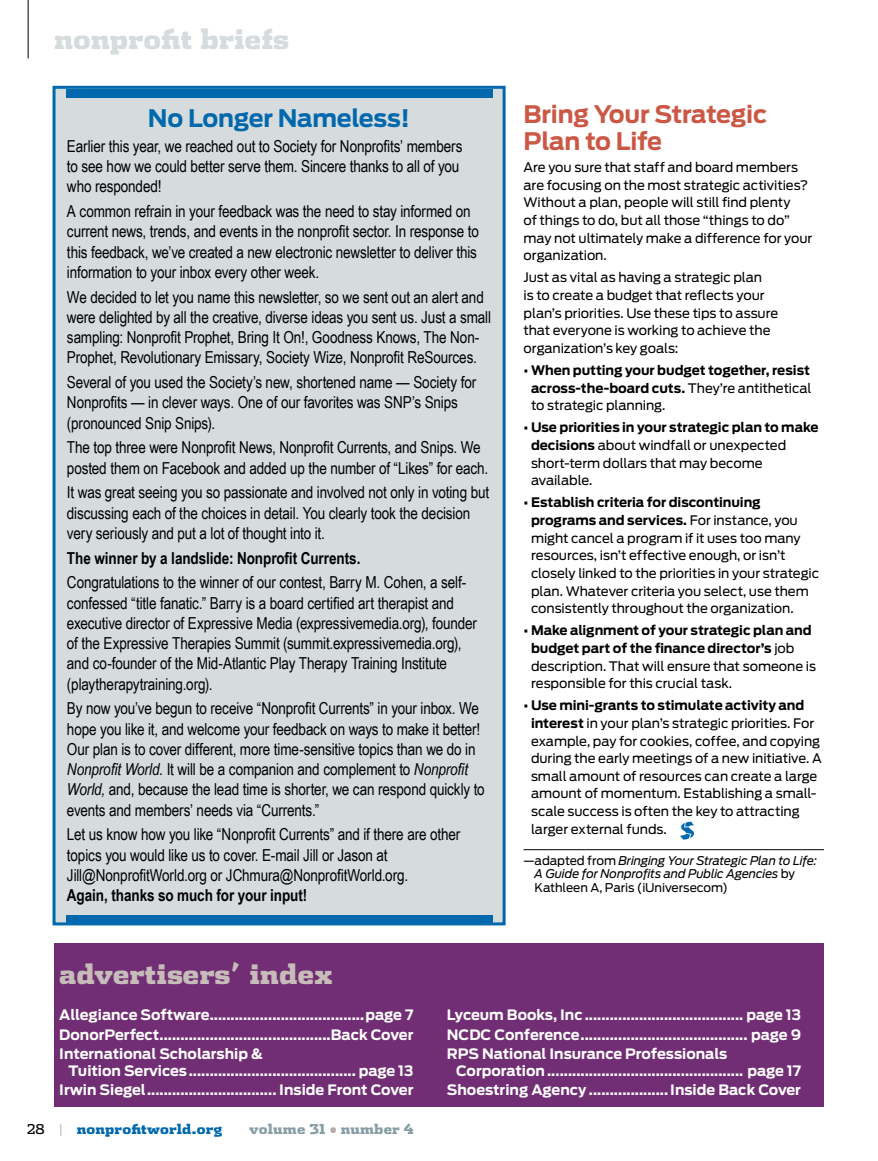
<style>
.page{position:relative;width:878px;height:1161px;background:#fff}
.page>*{position:absolute;margin:0;border:0;box-sizing:border-box;transform-origin:0 0}
.t1{font:900 27px "Dispatch";color:#c6bcb9}
.t2{font:900 27px "Dispatch";color:#d6dbdd}
.t3{font:700 24px/27px "Antenna";letter-spacing:-.01em;color:#cb5845}
.t4{font:700 24px "Antenna";letter-spacing:-.01em;color:#0068ac}
.t5{font:16.5px/20.2px "Arial Narrow";letter-spacing:-.01em;color:#000}
.t6{font:700 16.5px "Arial Narrow";letter-spacing:-.005em;color:#000}
.t7{font:700 14.25px/19.5px "Antenna";color:#fff;text-align:justify}
.t8{font:900 13.5px "Dispatch";letter-spacing:.01em;color:#0068ac}
.t9{font:900 13.5px "Dispatch";letter-spacing:.015em;color:#889ea6}
.t10{font:13.05px/17.7px "Antenna";letter-spacing:-.005em;color:#000}
.t11{font:700 13.05px/17.7px "Antenna";letter-spacing:-.005em;color:#000;text-align:justify}
.t12{font:italic 12px/13.5px "Antenna";letter-spacing:-.01em;color:#000}
.s1{font-style:italic}
.s2{font-weight:400}
.s3{font-weight:700}
.s4{font-style:normal}
.s5{font-weight:400;color:#000}
.s6{font-weight:400;color:#bcbec0}
.s7{color:#b6aaa7}
</style>
<div class="page">
<div style="left:52px;top:86px;width:453px;height:839px;background:#d6dbdd;border:3px solid #0068ac"></div>
<hr style="left:28px;top:0;width:1px;height:58px;background:#000">
<hr style="left:523px;top:849px;width:301px;height:1px;background:#000">
<svg style="left:680px;top:822px;width:14px;height:18px"></svg>
<div style="left:54px;top:943px;width:770px;height:164px;background:#722e74"></div>
<div style="left:66px;top:89px;width:426px;height:9px;background:#0068ac"></div>
<div style="left:66px;top:915px;width:426px;height:9px;background:#0068ac"></div>
<h1 class="t2" style="left:54px;top:20px;width:237px">nonprofit briefs</h1>
<h2 class="t4" style="left:148px;top:104px;width:264px">No Longer Nameless!</h2>
<p class="t5" style="left:67px;top:135px;width:397px">Earlier this year, we reached out to Society for Nonprofits’ members to see how we could better serve them. Sincere thanks to all of you who responded!</p>
<p class="t5" style="left:67px;top:201px;width:413px">A common refrain in your feedback was the need to stay informed on current news, trends, and events in the nonprofit sector. In response to this feedback, we’ve created a new electronic newsletter to deliver this information to your inbox every other week.</p>
<p class="t5" style="left:67px;top:286px;width:425px">We decided to let you name this newsletter, so we sent out an alert and were delighted by all the creative, diverse ideas you sent us. Just a small sampling: Nonprofit Prophet, Bring It On!, Goodness Knows, The Non-Prophet, Revolutionary Emissary, Society Wize, Nonprofit ReSources.</p>
<p class="t5" style="left:67px;top:372px;width:411px">Several of you used the Society’s new, shortened name — Society for<br>Nonprofits — in clever ways. One of our favorites was SNP’s Snips (pronounced Snip Snips).</p>
<p class="t5" style="left:67px;top:437px;width:422px">The top three were Nonprofit News, Nonprofit Currents, and Snips. We posted them on Facebook and added up the number of “Likes” for each.</p>
<p class="t5" style="left:67px;top:482px;width:423px">It was great seeing you so passionate and involved not only in voting but discussing each of the choices in detail. You clearly took the decision very seriously and put a lot of thought into it.</p>
<p class="t6" style="left:67px;top:545px;width:295px">The winner by a landslide: Nonprofit Currents.</p>
<p class="t5" style="left:67px;top:572px;width:411px">Congratulations to the winner of our contest, Barry M. Cohen, a self&shy;confessed “title fanatic.” Barry is a board certified art therapist and executive director of Expressive Media (expressivemedia.org), founder of the Expressive Therapies Summit (summit.expressivemedia.org), and co-founder of the Mid-Atlantic Play Therapy Training Institute (playtherapytraining.org).</p>
<p class="t5" style="left:67px;top:698px;width:419px">By now you’ve begun to receive “Nonprofit Currents” in your inbox. We hope you like it, and welcome your feedback on ways to make it better!<br>Our plan is to cover different, more time-sensitive topics than we do in <span class="s1">Nonprofit World.</span> It will be a companion and complement to <span class="s1">Nonprofit World,</span> and, because the lead time is shorter, we can respond quickly to events and members’ needs via “Currents.”</p>
<p class="t5" style="left:67px;top:824px;width:395px">Let us know how you like “Nonprofit Currents” and if there are other topics you would like us to cover. E-mail Jill or Jason at<br>Jill@NonprofitWorld.org or JChmura@NonprofitWorld.org.</p>
<p class="t6" style="left:67px;top:883px;width:242px">Again, thanks so much for your input!</p>
<h2 class="t3" style="left:523px;top:101px;width:245px">Bring Your Strategic<br>Plan to Life</h2>
<p class="t10" style="left:523px;top:159px;width:290px">Are you sure that staff and board members are focusing on the most strategic activities?<br>Without a plan, people will still find plenty<br>of things to do, but all those “things to do” may not ultimately make a difference for your organization.</p>
<p class="t10" style="left:523px;top:269px;width:256px">Just as vital as having a strategic plan<br>is to create a budget that reflects your plan’s priorities. Use these tips to assure that everyone is working to achieve the organization’s key goals:</p>
<p class="t11" style="left:531px;top:361px;width:282px;text-indent:-7px">• When putting your budget together, resist across-the-board cuts. <span class="s2">They’re antithetical to strategic planning.</span></p>
<p class="t10" style="left:531px;top:419px;width:289px;text-indent:-7px"><span class="s3">• Use priorities in your strategic plan to make decisions</span> about windfall or unexpected short-term dollars that may become available.</p>
<p class="t10" style="left:531px;top:494px;width:289px;text-indent:-7px"><span class="s3">• Establish criteria for discontinuing programs and services.</span> For instance, you might cancel a program if it uses too many resources, isn’t effective enough, or isn’t closely linked to the priorities in your strategic plan. Whatever criteria you select, use them consistently throughout the organization.</p>
<p class="t10" style="left:531px;top:622px;width:286px;text-indent:-7px"><span class="s3">• Make alignment of your strategic plan and budget part of the finance director’s</span> job description. That will ensure that someone is responsible for this crucial task.</p>
<p class="t10" style="left:531px;top:697px;width:292px;text-indent:-7px"><span class="s3">• Use mini-grants to stimulate activity and interest</span> in your plan’s strategic priorities. For example, pay for cookies, coffee, and copying during the early meetings of a new initiative. A small amount of resources can create a large amount of momentum. Establishing a small&shy;scale success is often the key to attracting larger external funds.</p>
<p class="t12" style="left:534px;top:854px;width:284px;text-indent:-11px"><span class="s4">—adapted from</span> Bringing Your Strategic Plan to Life:<br>A Guide for Nonprofits and Public Agencies <span class="s4">by<br>Kathleen A, Paris (iUniversecom)</span></p>
<h1 class="t1" style="left:59px;top:955px;width:274px">advertisers’ index</h1>
<p class="t7" style="left:59px;top:1005px;width:355px">Allegiance Software.....................................page 7<br>DonorPerfect.........................................Back Cover I nternational Scholarship &amp;</p>
<p class="t7" style="left:59px;top:1061px;width:356px;text-align:right">Tuition Services........................................ page 13<br>I rwin Siegel............................... I nside Front Cover</p>
<p class="t8" style="left:27px;top:1119px;width:197px"><span class="s5">28</span> <span class="s6">|</span> nonprofitworld.org</p>
<p class="t9" style="left:249px;top:1119px;width:166px">volume 31 <span class="s7">•</span> number 4</p>
<p class="t7" style="left:447px;top:1005px;width:355px">Lyceum Books, I nc...................................... page 13<br>NCDC Conference........................................ page 9<br>RPS National I nsurance Professionals</p>
<p class="t7" style="left:447px;top:1061px;width:356px;text-align:right">Corporation ............................................... page 17<br>Shoestring Agency ...................I nside Back Cover</p>
</div>
